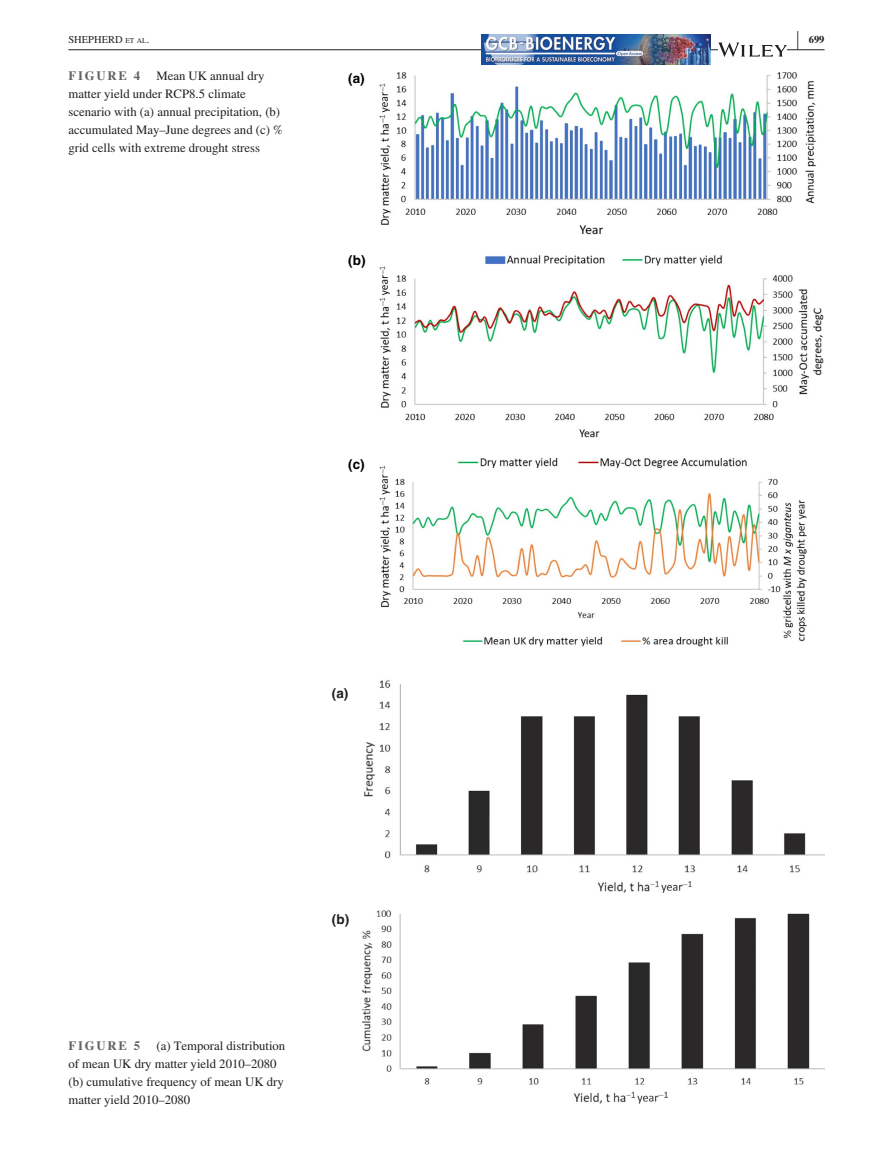
<style>
.page{position:relative;width:893px;height:1174px;background:#fff}
.page>*{position:absolute;margin:0;border:0;box-sizing:border-box;transform-origin:0 0}
.t1{font:700 25.95px "STIX";color:#231f20;scale:.36 1}
.t2{font:700 13.5px "Helvetica";color:#000}
.t3{font:700 13.5px "Helvetica";color:#231f20}
.t4{font:12.75px/18px "STIX";color:#231f20}
.t5{font:700 12.75px "STIX";letter-spacing:.14em;color:#636366}
.t6{font:10.5px "STIX";color:#231f20}
.t7{font:700 10.5px "STIX";color:#231f20}
.s1{font-size:7.35px}
</style>
<div class="page">
<hr style="left:68px;top:49px;width:756px;height:1px;background:#231f20">
<img style="left:481px;top:35px;width:230px;height:30px">
<svg style="left:718px;top:43px;width:69px;height:14px"></svg>
<img style="left:380px;top:72px;width:444px;height:575px">
<img style="left:362px;top:680px;width:462px;height:424px">
<h1 class="t1" style="left:797px;top:25px;width:7px">|</h1>
<p class="t6" style="left:68px;top:32px;width:82px">SHEPHERD <span class="s1">et al</span>.</p>
<p class="t7" style="left:809px;top:33px;width:17px">699</p>
<p class="t5" style="left:68px;top:68px;width:73px">FIGURE 4</p>
<p class="t4" style="left:68px;top:67px;width:216px;text-indent:88px">Mean UK annual dry matter yield under RCP8.5 climate scenario with (a) annual precipitation, (b) accumulated May–June degrees and (c) % grid cells with extreme drought stress</p>
<p class="t2" style="left:348px;top:70px;width:18px">(a)</p>
<p class="t2" style="left:348px;top:252px;width:19px">(b)</p>
<p class="t2" style="left:348px;top:456px;width:18px">(c)</p>
<p class="t3" style="left:332px;top:684px;width:18px">(a)</p>
<p class="t5" style="left:68px;top:1038px;width:73px">FIGURE 5</p>
<p class="t4" style="left:68px;top:1037px;width:218px;text-indent:88px">(a) Temporal distribution of mean UK dry matter yield 2010–2080 (b) cumulative frequency of mean UK dry matter yield 2010–2080</p>
<p class="t3" style="left:332px;top:911px;width:19px">(b)</p>
</div>
